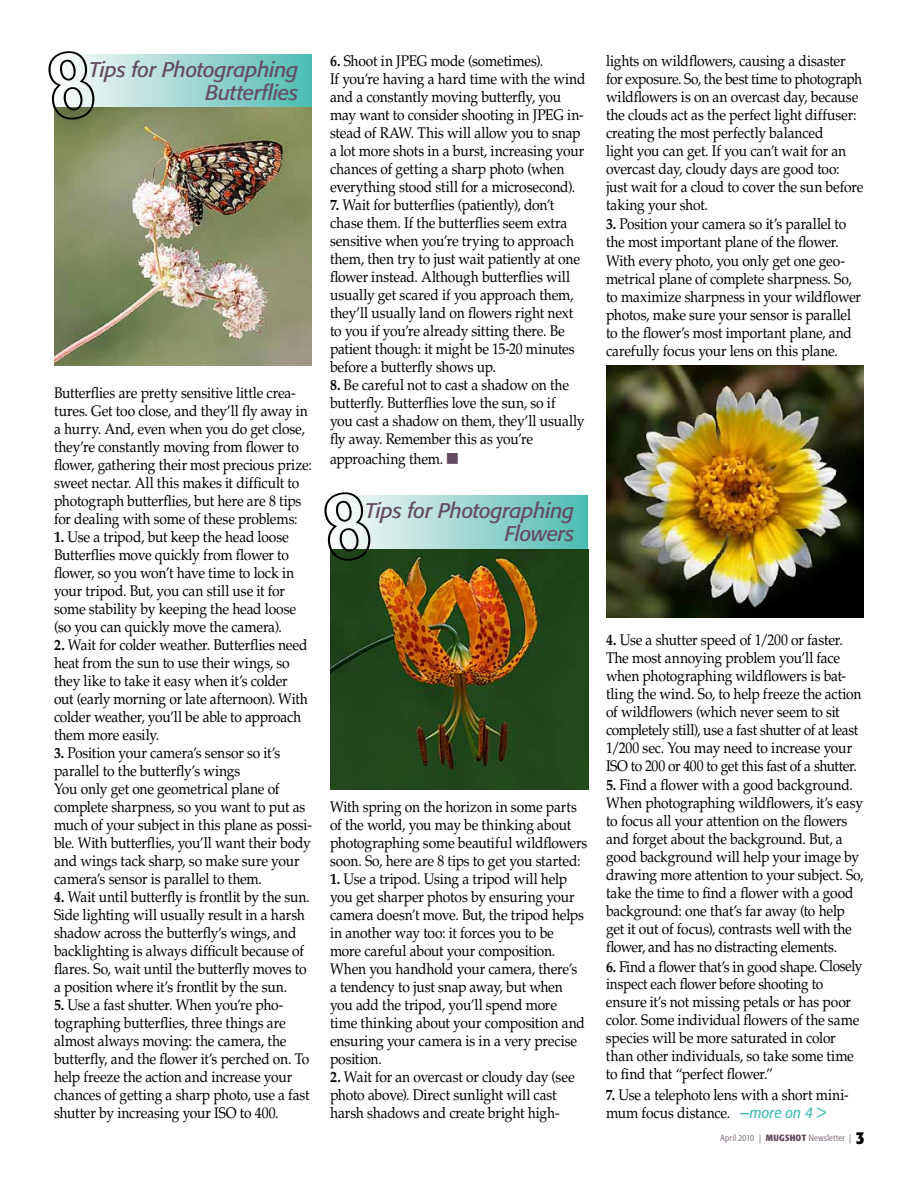
<style>
.page{position:relative;width:918px;height:1188px;background:#fff}
.page>*{position:absolute;margin:0;border:0;box-sizing:border-box;transform-origin:0 0}
.t1{font:italic 21px/22.5px "Formata";letter-spacing:-.015em;color:#644b61;text-align:right}
.t2{font:15.3px/18px "Palatino";letter-spacing:-.01em;color:#000;scale:.9 1}
.t3{font:300 condensed 9px "Formata";letter-spacing:.035em;color:#644b61}
.s1{font-weight:700}
.s2{font-family:"Universal Newswith Comm Pi";font-size:13.5px;color:#644b61}
.s3{font-family:"Formata";font-style:italic;color:#44bcb2}
.s4{font-weight:700;font-size:18px;color:#000}
</style>
<div class="page">
<svg style="left:98px;top:54px;width:214px;height:53px;background:#98d5cf"></svg>
<svg style="left:374px;top:495px;width:214px;height:54px;background:#98d5cf"></svg>
<img style="left:54px;top:107px;width:258px;height:259px">
<img style="left:330px;top:549px;width:258px;height:240px">
<img style="left:606px;top:366px;width:258px;height:252px">
<svg style="left:54px;top:54px;width:44px;height:69px"></svg>
<svg style="left:330px;top:495px;width:44px;height:69px"></svg>
<h1 class="t1" style="left:89px;top:59px;width:211px">Tips for Photographing<br>Butterflies</h1>
<p class="t2" style="left:54px;top:384px;width:288px">Butterflies are pretty sensitive little crea&shy;tures. Get too close, and they’ll fly away in a hurry. And, even when you do get close, they’re constantly moving from flower to flower, gathering their most precious prize: sweet nectar. All this makes it difficult to photograph butterflies, but here are 8 tips for dealing with some of these problems:</p>
<p class="t2" style="left:54px;top:528px;width:271px"><span class="s1">1.</span> Use a tripod, but keep the head loose Butterflies move quickly from flower to flower, so you won’t have time to lock in your tripod. But, you can still use it for some stability by keeping the head loose (so you can quickly move the camera).</p>
<p class="t2" style="left:54px;top:636px;width:284px"><span class="s1">2.</span> Wait for colder weather. Butterflies need heat from the sun to use their wings, so they like to take it easy when it’s colder out (early morning or late afternoon). With colder weather, you’ll be able to approach them more easily.</p>
<p class="t2" style="left:54px;top:744px;width:288px"><span class="s1">3.</span> Position your camera’s sensor so it’s parallel to the butterfly’s wings<br>You only get one geometrical plane of complete sharpness, so you want to put as much of your subject in this plane as possi&shy;ble. With butterflies, you’ll want their body and wings tack sharp, so make sure your camera’s sensor is parallel to them.</p>
<p class="t2" style="left:54px;top:888px;width:286px"><span class="s1">4.</span> Wait until butterfly is frontlit by the sun.<br>Side lighting will usually result in a harsh shadow across the butterfly’s wings, and backlighting is always difficult because of flares. So, wait until the butterfly moves to a position where it’s frontlit by the sun.</p>
<p class="t2" style="left:54px;top:996px;width:286px"><span class="s1">5.</span> Use a fast shutter. When you’re pho&shy;tographing butterflies, three things are almost always moving: the camera, the butterfly, and the flower it’s perched on. To help freeze the action and increase your chances of getting a sharp photo, use a fast shutter by increasing your ISO to 400.</p>
<p class="t2" style="left:330px;top:52px;width:285px"><span class="s1">6.</span> Shoot in JPEG mode (sometimes).<br>If you’re having a hard time with the wind and a constantly moving butterfly, you may want to consider shooting in JPEG in&shy;stead of RAW. This will allow you to snap a lot more shots in a burst, increasing your chances of getting a sharp photo (when everything stood still for a microsecond).</p>
<p class="t2" style="left:330px;top:196px;width:279px"><span class="s1">7.</span> Wait for butterflies (patiently), don’t chase them. If the butterflies seem extra sensitive when you’re trying to approach them, then try to just wait patiently at one flower instead. Although butterflies will usually get scared if you approach them, they’ll usually land on flowers right next to you if you’re already sitting there. Be patient though: it might be 15-20 minutes before a butterfly shows up.</p>
<p class="t2" style="left:330px;top:376px;width:284px"><span class="s1">8.</span> Be careful not to cast a shadow on the butterfly. Butterflies love the sun, so if<br>you cast a shadow on them, they’ll usually fly away. Remember this as you’re</p>
<p class="t2" style="left:330px;top:450px;width:144px">approaching them. <span class="s2">m</span></p>
<h1 class="t1" style="left:365px;top:500px;width:211px">Tips for Photographing<br>Flowers</h1>
<p class="t2" style="left:330px;top:798px;width:287px">With spring on the horizon in some parts of the world, you may be thinking about photographing some beautiful wildflowers soon. So, here are 8 tips to get you started:</p>
<p class="t2" style="left:330px;top:870px;width:285px"><span class="s1">1.</span> Use a tripod. Using a tripod will help you get sharper photos by ensuring your camera doesn’t move. But, the tripod helps in another way too: it forces you to be more careful about your composition.<br>When you handhold your camera, there’s a tendency to just snap away, but when you add the tripod, you’ll spend more time thinking about your composition and ensuring your camera is in a very precise position.</p>
<p class="t2" style="left:330px;top:1068px;width:273px"><span class="s1">2.</span> Wait for an overcast or cloudy day (see photo above). Direct sunlight will cast harsh shadows and create bright high-</p>
<p class="t2" style="left:606px;top:52px;width:287px">lights on wildflowers, causing a disaster for exposure. So, the best time to photograph wildflowers is on an overcast day, because the clouds act as the perfect light diffuser: creating the most perfectly balanced<br>light you can get. If you can’t wait for an overcast day, cloudy days are good too: just wait for a cloud to cover the sun before taking your shot.</p>
<p class="t2" style="left:606px;top:215px;width:285px"><span class="s1">3.</span> Position your camera so it’s parallel to the most important plane of the flower.<br>With every photo, you only get one geo&shy;metrical plane of complete sharpness. So, to maximize sharpness in your wildflower photos, make sure your sensor is parallel to the flower’s most important plane, and carefully focus your lens on this plane.</p>
<p class="t2" style="left:606px;top:631px;width:285px"><span class="s1">4.</span> Use a shutter speed of 1/200 or faster.<br>The most annoying problem you’ll face when photographing wildflowers is bat&shy;tling the wind. So, to help freeze the action of wildflowers (which never seem to sit completely still), use a fast shutter of at least 1/200 sec. You may need to increase your ISO to 200 or 400 to get this fast of a shutter.</p>
<p class="t2" style="left:606px;top:776px;width:288px"><span class="s1">5.</span> Find a flower with a good background.<br>When photographing wildflowers, it’s easy to focus all your attention on the flowers and forget about the background. But, a good background will help your image by drawing more attention to your subject. So, take the time to find a flower with a good background: one that’s far away (to help get it out of focus), contrasts well with the flower, and has no distracting elements.</p>
<p class="t2" style="left:606px;top:958px;width:286px"><span class="s1">6.</span> Find a flower that’s in good shape. Closely inspect each flower before shooting to ensure it’s not missing petals or has poor color. Some individual flowers of the same species will be more saturated in color than other individuals, so take some time to find that “perfect flower.”</p>
<p class="t2" style="left:606px;top:1086px;width:271px"><span class="s1">7.</span> Use a telephoto lens with a short mini&shy;mum focus distance. <span class="s3">—more on 4 &gt;</span></p>
<p class="t3" style="left:721px;top:1133px;width:146px">April 2010 | <span class="s1">MUGSHOT</span> Newsletter | <span class="s4">3</span></p>
</div>
